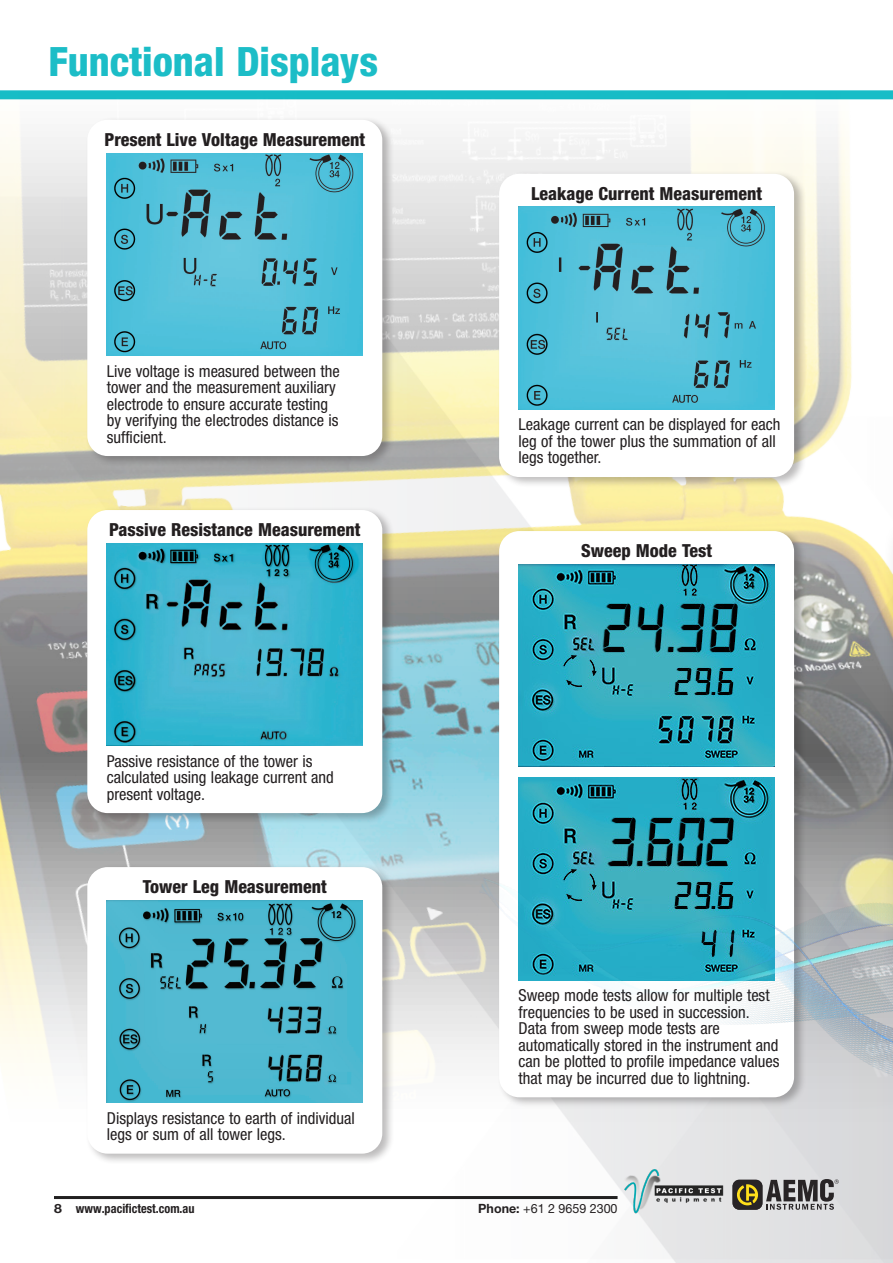
<style>
.page{position:relative;width:893px;height:1263px;background:#fff}
.page>*{position:absolute;margin:0;border:0;box-sizing:border-box;transform-origin:0 0}
.header_heavy{font:800 condensed 40.5px "Helvetica Neue LT Std";color:#1cbdc7}
.functional_displays_head{font:800 condensed 18px "Helvetica Neue LT Std";color:#231f20}
.rotary_switch_body{font:condensed 16.5px/16.5px "Helvetica Neue LT Std";color:#231f20}
.t1{font:700 condensed 12.75px "Helvetica Neue LT Std";color:#231f20;scale:.96 1}
.t2{font:12.75px "Helvetica Neue LT Std";color:#231f20}
.s1{font-stretch:normal}
.s2{font-weight:700}
</style>
<div class="page">
<img style="left:0;top:90px;width:893px;height:1142px">
<div style="left:85px;top:116px;width:310px;height:351px;background:#231f20;opacity:.3"></div>
<div style="left:87px;top:120px;width:295px;height:336px;background:#fff;border-radius:20px"></div>
<img style="left:107px;top:153px;width:256px;height:203px">
<div style="left:497px;top:170px;width:309px;height:318px;background:#231f20;opacity:.3"></div>
<div style="left:499px;top:174px;width:295px;height:303px;background:#fff;border-radius:20px"></div>
<img style="left:519px;top:207px;width:255px;height:203px">
<div style="left:85px;top:506px;width:310px;height:318px;background:#231f20;opacity:.3"></div>
<div style="left:87px;top:510px;width:295px;height:303px;background:#fff;border-radius:20px"></div>
<img style="left:107px;top:543px;width:256px;height:203px">
<div style="left:497px;top:527px;width:309px;height:581px;background:#231f20;opacity:.3"></div>
<div style="left:499px;top:531px;width:295px;height:566px;background:#fff;border-radius:20px"></div>
<img style="left:519px;top:564px;width:256px;height:175px">
<div style="left:85px;top:863px;width:310px;height:301px;background:#231f20;opacity:.3"></div>
<div style="left:87px;top:867px;width:295px;height:287px;background:#fff;border-radius:20px"></div>
<img style="left:107px;top:900px;width:256px;height:203px">
<img style="left:449px;top:739px;width:444px;height:387px">
<div style="left:882px;top:515px;width:11px;height:497px;background:#231f20;opacity:.24"></div>
<p class="header_heavy" style="left:48px;top:37px;width:331px">Functional Displays</p>
<p class="functional_displays_head" style="left:104px;top:129px;width:262px">Present Live Voltage Measurement</p>
<p class="rotary_switch_body" style="left:107px;top:362px;width:234px">Live voltage is measured between the tower and the measurement auxiliary electrode to ensure accurate testing by verifying the electrodes distance is sufficient.</p>
<p class="functional_displays_head" style="left:109px;top:519px;width:253px">Passive Resistance Measurement</p>
<p class="rotary_switch_body" style="left:107px;top:752px;width:228px">Passive resistance of the tower is calculated using leakage current and present voltage.</p>
<p class="functional_displays_head" style="left:143px;top:876px;width:185px">Tower Leg Measurement</p>
<p class="rotary_switch_body" style="left:107px;top:1109px;width:250px">Displays resistance to earth of individual legs or sum of all tower legs.</p>
<p class="functional_displays_head" style="left:531px;top:183px;width:232px">Leakage Current Measurement</p>
<p class="rotary_switch_body" style="left:519px;top:416px;width:264px">Leakage current can be displayed for each leg of the tower plus the summation of all legs together.</p>
<p class="functional_displays_head" style="left:581px;top:540px;width:132px">Sweep Mode Test</p>
<p class="rotary_switch_body" style="left:519px;top:987px;width:262px">Sweep mode tests allow for multiple test frequencies to be used in succession.<br>Data from sweep mode tests are automatically stored in the instrument and can be plotted to profile impedance values that may be incurred due to lightning.</p>
<p class="t1" style="left:54px;top:1200px;width:148px"><span class="s1">8</span> www.pacifictest.com.au</p>
<p class="t2" style="left:478px;top:1201px;width:141px"><span class="s2">Phone:</span> +61 2 9659 2300</p>
</div>
